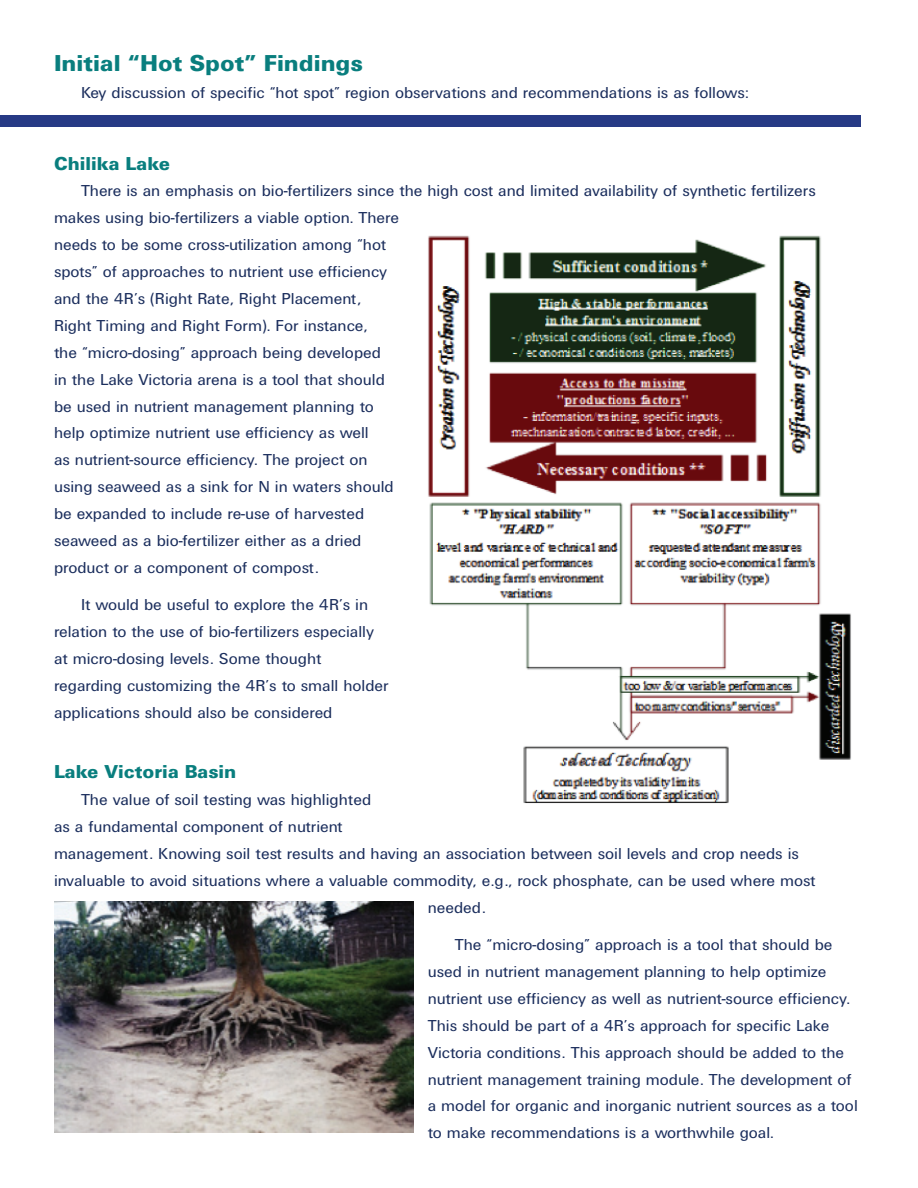
<style>
.page{position:relative;width:918px;height:1188px;background:#fff}
.page>*{position:absolute;margin:0;border:0;box-sizing:border-box;transform-origin:0 0}
.t1{font:23.85px "Univers Black DTC";color:#097e7e}
.t2{font:19.5px "Univers Black DTC";color:#097e7e}
.t3{font:16.5px/26.8px "Univers DTC";color:#1b2e5d}
</style>
<div class="page">
<div style="left:0;top:116px;width:861px;height:11px;background:#273a85"></div>
<img style="left:54px;top:902px;width:360px;height:230px">
<img style="left:428px;top:235px;width:423px;height:569px">
<h1 class="t1" style="left:54px;top:50px;width:310px">Initial “Hot Spot” Findings</h1>
<p class="t3" style="left:81px;top:79px;width:669px">Key discussion of specific “hot spot” region observations and recommendations is as follows:</p>
<p class="t2" style="left:54px;top:152px;width:118px">Chilika Lake</p>
<p class="t3" style="left:54px;top:177px;width:763px;text-indent:27px">There is an emphasis on bio-fertilizers since the high cost and limited availability of synthetic fertilizers makes using bio-fertilizers a viable option. There<br>needs to be some cross-utilization among “hot<br>spots” of approaches to nutrient use efficiency<br>and the 4R’s (Right Rate, Right Placement,<br>Right Timing and Right Form). For instance,<br>the “micro-dosing” approach being developed<br>in the Lake Victoria arena is a tool that should<br>be used in nutrient management planning to<br>help optimize nutrient use efficiency as well<br>as nutrient-source efficiency. The project on<br>using seaweed as a sink for N in waters should<br>be expanded to include re-use of harvested<br>seaweed as a bio-fertilizer either as a dried<br>product or a component of compost.</p>
<p class="t3" style="left:54px;top:591px;width:336px;text-indent:27px">It would be useful to explore the 4R’s in relation to the use of bio-fertilizers especially at micro-dosing levels. Some thought regarding customizing the 4R’s to small holder applications should also be considered</p>
<p class="t2" style="left:54px;top:761px;width:184px">Lake Victoria Basin</p>
<p class="t3" style="left:81px;top:786px;width:292px">The value of soil testing was highlighted</p>
<p class="t3" style="left:54px;top:813px;width:290px">as a fundamental component of nutrient</p>
<p class="t3" style="left:54px;top:840px;width:747px">management. Knowing soil test results and having an association between soil levels and crop needs is</p>
<p class="t3" style="left:54px;top:867px;width:763px">invaluable to avoid situations where a valuable commodity, e.g., rock phosphate, can be used where most</p>
<p class="t3" style="left:428px;top:894px;width:60px">needed.</p>
<p class="t3" style="left:428px;top:931px;width:431px;text-indent:27px">The “micro-dosing” approach is a tool that should be used in nutrient management planning to help optimize nutrient use efficiency as well as nutrient-source efficiency.<br>This should be part of a 4R’s approach for specific Lake Victoria conditions. This approach should be added to the nutrient management training module. The development of a model for organic and inorganic nutrient sources as a tool to make recommendations is a worthwhile goal.</p>
</div>
